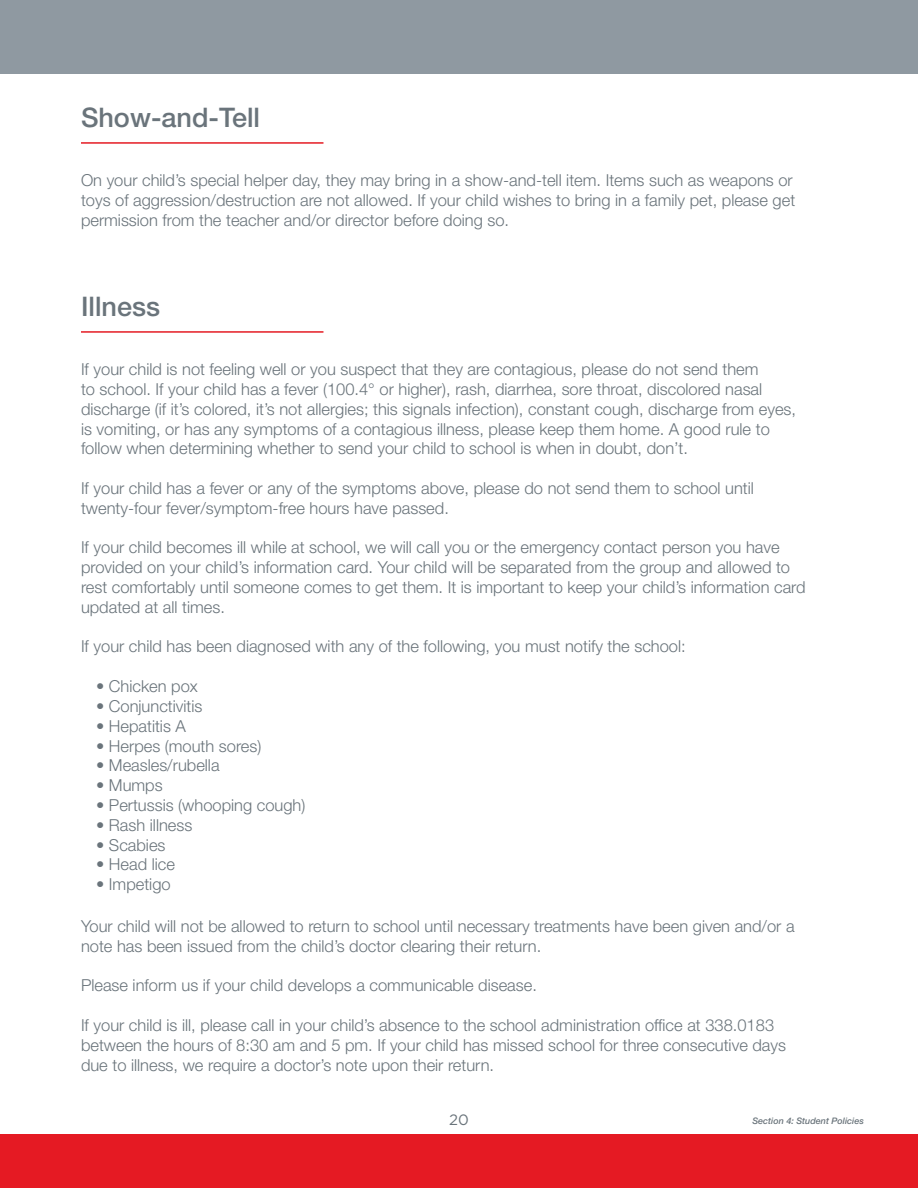
<style>
.page{position:relative;width:918px;height:1188px;background:#fff}
.page>*{position:absolute;margin:0;border:0;box-sizing:border-box;transform-origin:0 0}
.t1{font:500 27px "Helvetica Neue LT Std";color:#6a747b}
.t2{font:300 16.5px/19.8px "Helvetica Neue LT Std";color:#6a747b}
.t3{font:15px "Gotham";color:#6a747b}
.t4{font:italic 500 9px "Helvetica Neue LT Std";color:#6a747b}
</style>
<div class="page">
<div style="left:0;top:0;width:918px;height:74px;background:#8f99a1"></div>
<hr style="left:81px;top:142px;width:242px;height:2px;background:#e51a23">
<hr style="left:81px;top:331px;width:242px;height:2px;background:#e51a23">
<div style="left:16px;top:1134px;width:902px;height:54px;background:#e51a23"></div>
<h1 class="t1" style="left:81px;top:101px;width:181px">Show-and-Tell</h1>
<p class="t2" style="left:81px;top:170px;width:716px">On your child’s special helper day, they may bring in a show-and-tell item. Items such as weapons or toys of aggression/destruction are not allowed. If your child wishes to bring in a family pet, please get permission from the teacher and/or director before doing so.</p>
<h1 class="t1" style="left:81px;top:290px;width:81px">Illness</h1>
<p class="t2" style="left:81px;top:359px;width:717px">If your child is not feeling well or you suspect that they are contagious, please do not send them<br>to school. If your child has a fever (100.4° or higher), rash, diarrhea, sore throat, discolored nasal discharge (if it’s colored, it’s not allergies; this signals infection), constant cough, discharge from eyes, is vomiting, or has any symptoms of a contagious illness, please keep them home. A good rule to follow when determining whether to send your child to school is when in doubt, don’t.</p>
<p class="t2" style="left:81px;top:478px;width:674px">If your child has a fever or any of the symptoms above, please do not send them to school until twenty-four fever/symptom-free hours have passed.</p>
<p class="t2" style="left:81px;top:537px;width:726px">If your child becomes ill while at school, we will call you or the emergency contact person you have provided on your child’s information card. Your child will be separated from the group and allowed to rest comfortably until someone comes to get them. It is important to keep your child’s information card updated at all times.</p>
<p class="t2" style="left:81px;top:636px;width:606px">If your child has been diagnosed with any of the following, you must notify the school:</p>
<p class="t2" style="left:96px;top:676px;width:103px">• Chicken pox</p>
<p class="t2" style="left:96px;top:696px;width:108px">• Conjunctivitis</p>
<p class="t2" style="left:96px;top:716px;width:91px">• Hepatitis A</p>
<p class="t2" style="left:96px;top:735px;width:167px">• Herpes (mouth sores)</p>
<p class="t2" style="left:96px;top:755px;width:125px">• Measles/rubella</p>
<p class="t2" style="left:96px;top:775px;width:68px">• Mumps</p>
<p class="t2" style="left:96px;top:795px;width:211px">• Pertussis (whooping cough)</p>
<p class="t2" style="left:96px;top:815px;width:98px">• Rash illness</p>
<p class="t2" style="left:96px;top:834px;width:71px">• Scabies</p>
<p class="t2" style="left:96px;top:854px;width:80px">• Head lice</p>
<p class="t2" style="left:96px;top:874px;width:76px">• Impetigo</p>
<p class="t2" style="left:81px;top:916px;width:715px">Your child will not be allowed to return to school until necessary treatments have been given and/or a note has been issued from the child’s doctor clearing their return.</p>
<p class="t2" style="left:81px;top:975px;width:457px">Please inform us if your child develops a communicable disease.</p>
<p class="t2" style="left:81px;top:1015px;width:707px">If your child is ill, please call in your child’s absence to the school administration office at 338.0183 between the hours of 8:30 am and 5 pm. If your child has missed school for three consecutive days due to illness, we require a doctor’s note upon their return.</p>
<p class="t3" style="left:449px;top:1111px;width:21px">20</p>
<p class="t4" style="left:752px;top:1116px;width:113px">Section 4: Student Policies</p>
</div>
